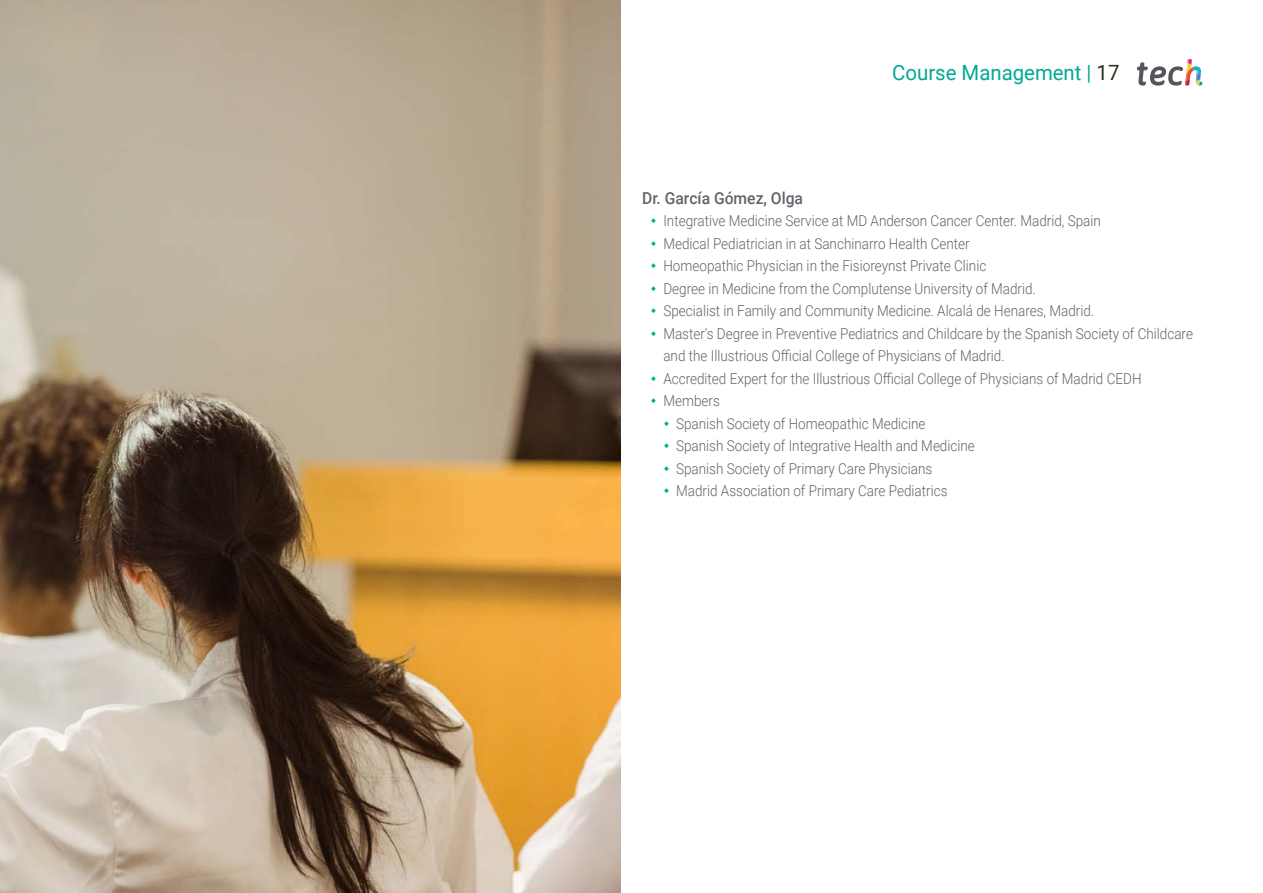
<style>
.page{position:relative;width:1263px;height:893px;background:#fff}
.page>*{position:absolute;margin:0;border:0;box-sizing:border-box;transform-origin:0 0}
.t1{font:21px "Roboto";color:#00a996}
.t2{font:500 16.5px "Roboto";color:#61646a;scale:.95 1}
.t3{font:300 15px "Roboto";color:#61646a;scale:.9 1}
.s1{color:#312e20}
</style>
<div class="page">
<img style="left:0;top:0;width:621px;height:893px">
<svg style="left:1137px;top:59px;width:65px;height:27px"></svg>
<h1 class="t1" style="left:892px;top:57px;width:229px">Course Management | <span class="s1">17</span></h1>
<p class="t2" style="left:642px;top:186px;width:171px">Dr. García Gómez, Olga</p>
<p class="t3" style="left:663px;top:210px;width:488px">Integrative Medicine Service at MD Anderson Cancer Center. Madrid, Spain</p>
<p class="t3" style="left:663px;top:233px;width:342px">Medical Pediatrician in at Sanchinarro Health Center</p>
<p class="t3" style="left:663px;top:255px;width:360px">Homeopathic Physician in the Fisioreynst Private Clinic</p>
<p class="t3" style="left:663px;top:278px;width:415px">Degree in Medicine from the Complutense University of Madrid.</p>
<p class="t3" style="left:663px;top:300px;width:480px">Specialist in Family and Community Medicine. Alcalá de Henares, Madrid.</p>
<p class="t3" style="left:663px;top:323px;width:590px">Master's Degree in Preventive Pediatrics and Childcare by the Spanish Society of Childcare</p>
<p class="t3" style="left:663px;top:345px;width:381px">and the Illustrious Official College of Physicians of Madrid.</p>
<p class="t3" style="left:663px;top:368px;width:533px">Accredited Expert for the Illustrious Official College of Physicians of Madrid CEDH</p>
<p class="t3" style="left:663px;top:390px;width:64px">Members</p>
<p class="t3" style="left:676px;top:413px;width:279px">Spanish Society of Homeopathic Medicine</p>
<p class="t3" style="left:676px;top:435px;width:333px">Spanish Society of Integrative Health and Medicine</p>
<p class="t3" style="left:676px;top:458px;width:286px">Spanish Society of Primary Care Physicians</p>
<p class="t3" style="left:676px;top:480px;width:303px">Madrid Association of Primary Care Pediatrics</p>
</div>
